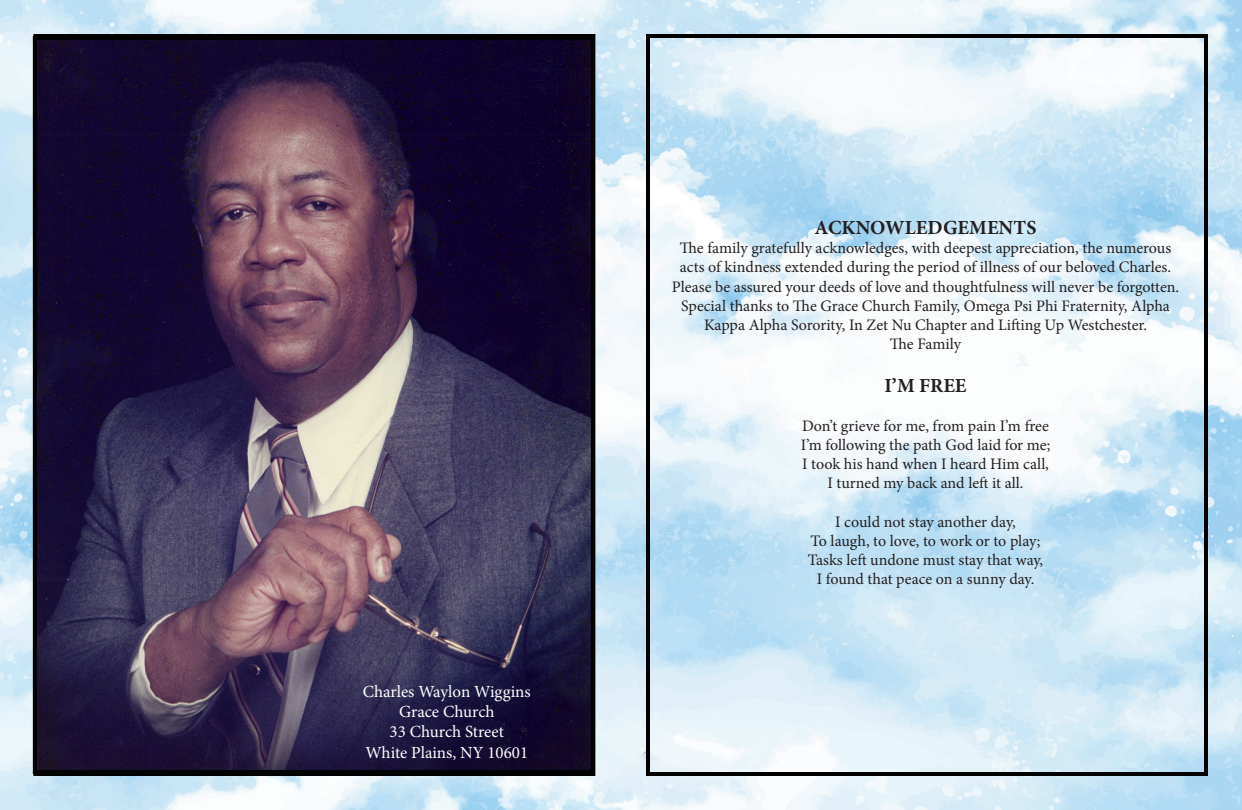
<style>
.page{position:relative;width:1242px;height:810px;background:#fff}
.page>*{position:absolute;margin:0;border:0;box-sizing:border-box;transform-origin:0 0}
.t1{font:700 20px "Minion Pro";color:#231f20}
.t2{font:17px "Minion Pro";color:#fff}
.t3{font:16px/19.2px "Minion Pro";letter-spacing:-.005em;color:#231f20;text-align:center}
</style>
<div class="page">
<img style="left:0;top:0;width:1242px;height:810px">
<div style="left:646px;top:34px;width:562px;height:742px;border:4px solid #000001"></div>
<img style="left:38px;top:41px;width:552px;height:728px">
<div style="left:33px;top:36px;width:562px;height:738px;border:4px solid #000"></div>
<p class="t2" style="left:363px;top:680px;width:169px">Charles Waylon Wiggins</p>
<p class="t2" style="left:399px;top:700px;width:97px">Grace Church</p>
<p class="t2" style="left:390px;top:721px;width:116px">33 Church Street</p>
<p class="t2" style="left:365px;top:741px;width:164px">White Plains, NY 10601</p>
<p class="t1" style="left:815px;top:214px;width:223px">ACKNOWLEDGEMENTS</p>
<p class="t3" style="left:672px;top:239px;width:509px">The family gratefully acknowledges, with deepest appreciation, the numerous acts of kindness extended during the period of illness of our beloved Charles.<br>Please be assured your deeds of love and thoughtfulness will never be forgotten.<br>Special thanks to The Grace Church Family, Omega Psi Phi Fraternity, Alpha Kappa Alpha Sorority, In Zet Nu Chapter and Lifting Up Westchester.</p>
<p class="t3" style="left:890px;top:335px;width:73px">The Family</p>
<p class="t1" style="left:885px;top:372px;width:84px">I’M FREE</p>
<p class="t3" style="left:802px;top:416px;width:248px">Don’t grieve for me, from pain I’m free</p>
<p class="t3" style="left:801px;top:435px;width:251px">I’m following the path God laid for me;</p>
<p class="t3" style="left:802px;top:455px;width:248px">I took his hand when I heard Him call,</p>
<p class="t3" style="left:828px;top:474px;width:198px">I turned my back and left it all.</p>
<p class="t3" style="left:835px;top:512px;width:182px">I could not stay another day,</p>
<p class="t3" style="left:810px;top:531px;width:232px">To laugh, to love, to work or to play;</p>
<p class="t3" style="left:808px;top:551px;width:237px">Tasks left undone must stay that way,</p>
<p class="t3" style="left:817px;top:570px;width:219px">I found that peace on a sunny day.</p>
</div>
